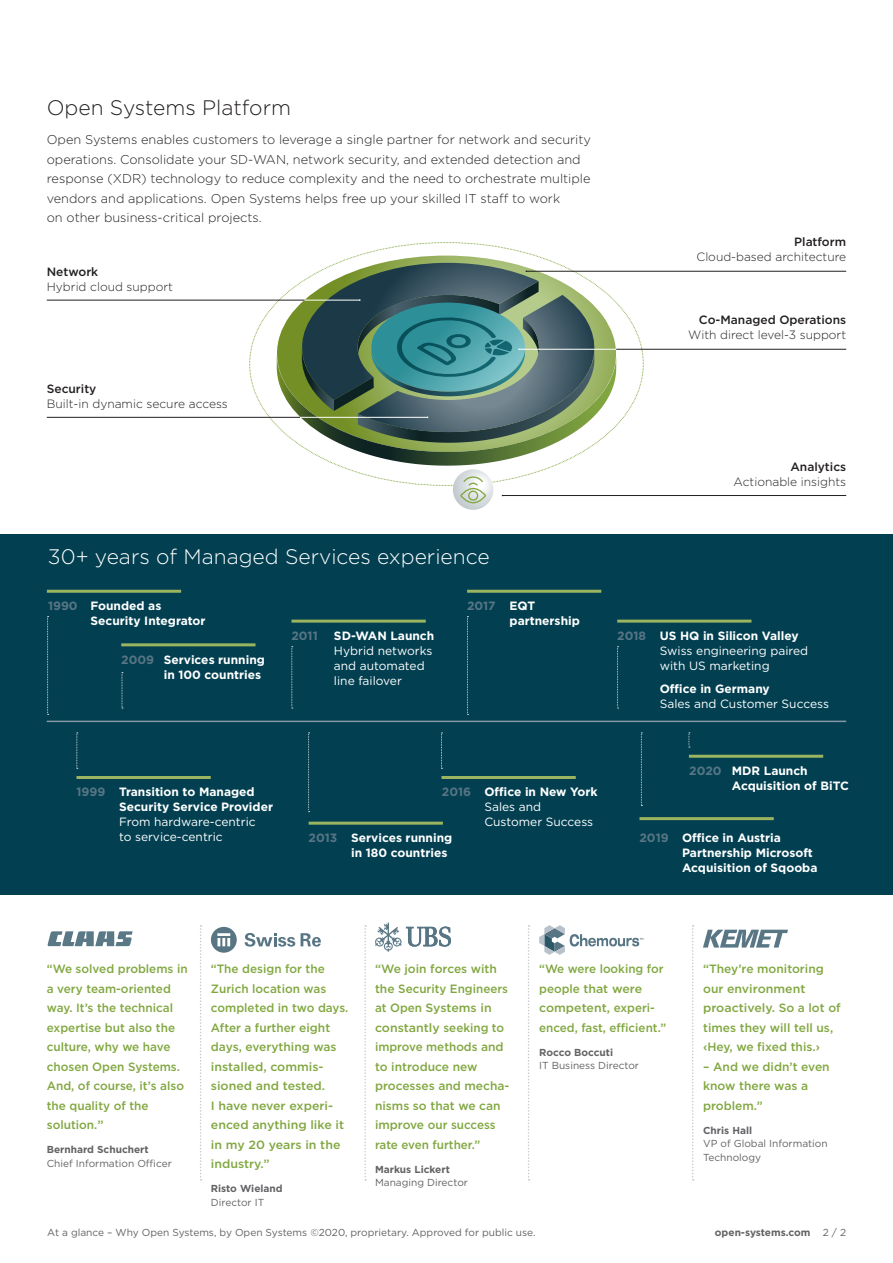
<style>
.page{position:relative;width:893px;height:1263px;background:#fff}
.page>*{position:absolute;margin:0;border:0;box-sizing:border-box;transform-origin:0 0}
.Headline{font:300 21px "Gotham";color:#fff}
.Headline-2{font:300 21px "Gotham";color:#231f20}
.Body_Text{font:300 12.75px/19.5px "Gotham";color:#231f20}
.Body_Text_Small{font:500 12px/19.5px "Gotham";color:#81a740}
.Body_Text-2{font:700 12px/15px "Gotham";color:#fff}
.Body_Text-3{font:12px/15px "Gotham";color:#fff}
.Body_Text-4{font:300 12px/15px "Gotham";color:#231f20;text-align:right}
.Body_Text-5{font:700 12px "Gotham";color:#587584}
.t1{font:10.2px/13.5px "Gotham";color:#636366}
.t2{font:700 10.2px "Gotham";color:#636366}
.s1{font-weight:500}
.s2{color:#587584}
.s3{font-weight:700}
.s4{font-weight:700;color:#587584}
.s5{font-weight:400}
</style>
<div class="page">
<div style="left:0;top:534px;width:893px;height:361px;background:#024051"></div>
<svg style="left:249px;top:242px;width:395px;height:244px"></svg>
<svg style="left:453px;top:469px;width:40px;height:41px"></svg>
<div style="left:460px;top:488px;width:26px;height:15px;border:1px solid #83a840;border-radius:50%"></div>
<div style="left:468px;top:491px;width:10px;height:10px;border:1px solid #83a840;border-radius:50%"></div>
<svg style="left:462px;top:476px;width:22px;height:11px"></svg>
<svg style="left:211px;top:927px;width:26px;height:26px"></svg>
<svg style="left:245px;top:933px;width:50px;height:14px"></svg>
<svg style="left:301px;top:933px;width:20px;height:14px"></svg>
<svg style="left:375px;top:922px;width:76px;height:30px"></svg>
<svg style="left:539px;top:925px;width:104px;height:30px"></svg>
<img style="left:703px;top:929px;width:84px;height:19px">
<svg style="left:364px;top:925px;width:2px;height:255px"></svg>
<svg style="left:200px;top:925px;width:2px;height:255px"></svg>
<svg style="left:528px;top:925px;width:2px;height:255px"></svg>
<svg style="left:692px;top:925px;width:2px;height:255px"></svg>
<hr style="left:47px;top:721px;width:799px;height:1px;background:#8598a4">
<svg style="left:47px;top:616px;width:2px;height:99px"></svg>
<svg style="left:467px;top:616px;width:1px;height:99px"></svg>
<svg style="left:122px;top:672px;width:1px;height:37px"></svg>
<svg style="left:76px;top:732px;width:2px;height:37px"></svg>
<svg style="left:441px;top:732px;width:1px;height:37px"></svg>
<svg style="left:688px;top:732px;width:2px;height:16px"></svg>
<svg style="left:641px;top:732px;width:1px;height:74px"></svg>
<svg style="left:308px;top:732px;width:2px;height:80px"></svg>
<svg style="left:617px;top:646px;width:2px;height:63px"></svg>
<svg style="left:291px;top:646px;width:2px;height:63px"></svg>
<hr style="left:47px;top:590px;width:134px;height:3px;background:#9ab45f">
<hr style="left:121px;top:643px;width:134px;height:3px;background:#9ab45f">
<hr style="left:617px;top:620px;width:134px;height:3px;background:#9ab45f">
<hr style="left:291px;top:620px;width:135px;height:3px;background:#9ab45f">
<hr style="left:441px;top:776px;width:135px;height:3px;background:#9ab45f">
<hr style="left:689px;top:755px;width:134px;height:3px;background:#9ab45f">
<hr style="left:76px;top:776px;width:135px;height:3px;background:#9ab45f">
<hr style="left:639px;top:817px;width:135px;height:3px;background:#9ab45f">
<hr style="left:309px;top:822px;width:134px;height:3px;background:#9ab45f">
<hr style="left:467px;top:590px;width:134px;height:3px;background:#9ab45f">
<hr style="left:502px;top:495px;width:344px;height:1px;background:#231f20">
<hr style="left:616px;top:349px;width:230px;height:1px;background:#231f20">
<hr style="left:519px;top:349px;width:97px;height:1px;background:#fff">
<hr style="left:526px;top:271px;width:320px;height:1px;background:#231f20">
<hr style="left:47px;top:417px;width:253px;height:1px;background:#231f20">
<hr style="left:47px;top:300px;width:257px;height:1px;background:#231f20">
<svg style="left:277px;top:281px;width:317px;height:185px;background:#638578"></svg>
<svg style="left:48px;top:931px;width:85px;height:15px"></svg>
<p class="Headline-2" style="left:47px;top:94px;width:246px">Open Systems Platform</p>
<p class="Body_Text" style="left:47px;top:130px;width:546px">Open Systems enables customers to leverage a single partner for network and security operations. Consolidate your SD-WAN, network security, and extended detection and response (XDR) technology to reduce complexity and the need to orchestrate multiple vendors and applications. Open Systems helps free up your skilled IT staff to work<br>on other business-critical projects.</p>
<p class="Body_Text-4" style="left:47px;top:263px;width:128px;text-align:left"><span class="s1">Network<br></span>Hybrid cloud support</p>
<p class="Body_Text-4" style="left:47px;top:380px;width:183px;text-align:left"><span class="s1">Security<br></span>Built-in dynamic secure access</p>
<p class="Headline" style="left:48px;top:543px;width:443px">30+ years of Managed Services experience</p>
<p class="Body_Text-2" style="left:91px;top:598px;width:117px;text-indent:-43px"><span class="s2">1990</span> Founded as<br>Security Integrator</p>
<p class="Body_Text-2" style="left:164px;top:652px;width:103px;text-indent:-43px"><span class="s2">2009</span> Services running in 100 countries</p>
<p class="Body_Text-5" style="left:291px;top:628px;width:28px">2011</p>
<p class="Body_Text-3" style="left:334px;top:628px;width:102px"><span class="s3">SD-WAN Launch<br></span>Hybrid networks and automated line failover</p>
<p class="Body_Text-2" style="left:510px;top:598px;width:72px;text-indent:-43px"><span class="s2">2017</span> EQT partnership</p>
<p class="Body_Text-4" style="left:696px;top:234px;width:151px"><span class="s1">Platform<br></span>Cloud-based architecture</p>
<p class="Body_Text-4" style="left:688px;top:312px;width:159px"><span class="s1">Co-Managed Operations<br></span>With direct level-3 support</p>
<p class="Body_Text-4" style="left:734px;top:458px;width:114px"><span class="s1">Analytics<br></span>Actionable insights</p>
<p class="Body_Text-3" style="left:660px;top:628px;width:150px;text-indent:-43px"><span class="s4">2018</span> <span class="s3">US HQ in Silicon Valley<br></span>Swiss engineering paired with US marketing</p>
<p class="Body_Text-3" style="left:660px;top:681px;width:171px"><span class="s3">Office in Germany<br></span>Sales and Customer Success</p>
<p class="Body_Text-2" style="left:119px;top:784px;width:156px;text-indent:-43px"><span class="s2">1999</span> Transition to Managed<br>Security Service Provider<br><span class="s5">From hardware-centric<br>to service-centric</span></p>
<p class="Body_Text-3" style="left:484px;top:784px;width:115px;text-indent:-43px"><span class="s4">2016</span> <span class="s3">Office in New York<br></span>Sales and<br>Customer Success</p>
<p class="Body_Text-2" style="left:732px;top:763px;width:119px;text-indent:-43px"><span class="s2">2020</span> MDR Launch<br>Acquisition of BiTC</p>
<p class="Body_Text-2" style="left:351px;top:830px;width:103px;text-indent:-43px"><span class="s2">2013</span> Services running in 180 countries</p>
<p class="Body_Text-2" style="left:682px;top:830px;width:137px;text-indent:-43px"><span class="s2">2019</span> Office in Austria<br>Partnership Microsoft<br>Acquisition of Sqooba</p>
<p class="Body_Text_Small" style="left:47px;top:959px;width:142px">“We solved problems in a very team-oriented way. It’s the technical expertise but also the culture, why we have chosen Open Systems.<br>And, of course, it’s also the quality of the solution.”</p>
<p class="t2" style="left:47px;top:1143px;width:103px">Bernhard Schuchert</p>
<p class="t1" style="left:47px;top:1156px;width:127px">Chief Information Officer</p>
<p class="Body_Text_Small" style="left:211px;top:959px;width:139px">“The design for the<br>Zurich location was completed in two days.<br>After a further eight days, everything was installed, commis&shy;sioned and tested.<br>I have never experi&shy;enced anything like it in my 20 years in the industry.”</p>
<p class="t2" style="left:211px;top:1182px;width:73px">Risto Wieland</p>
<p class="t1" style="left:211px;top:1195px;width:55px">Director IT</p>
<p class="Body_Text_Small" style="left:375px;top:959px;width:136px">“We join forces with the Security Engineers at Open Systems in constantly seeking to improve methods and to introduce new processes and mecha&shy;nisms so that we can improve our success rate even further.”</p>
<p class="t2" style="left:375px;top:1162px;width:76px">Markus Lickert</p>
<p class="t1" style="left:375px;top:1176px;width:94px">Managing Director</p>
<p class="Body_Text_Small" style="left:539px;top:959px;width:128px">“We were looking for people that were competent, experi&shy;enced, fast, efficient.”</p>
<p class="t2" style="left:539px;top:1045px;width:75px">Rocco Boccuti</p>
<p class="t1" style="left:539px;top:1059px;width:101px">IT Business Director</p>
<p class="Body_Text_Small" style="left:703px;top:959px;width:139px">“They’re monitoring our environment proactively. So a lot of times they will tell us, ‹Hey, we fixed this.›</p>
<p class="Body_Text_Small" style="left:703px;top:1056px;width:128px">– And we didn’t even know there was a problem.”</p>
<p class="t2" style="left:703px;top:1123px;width:50px">Chris Hall</p>
<p class="t1" style="left:703px;top:1137px;width:126px">VP of Global Information<br>Technology</p>
<p class="t1" style="left:47px;top:1226px;width:490px">At a glance – Why Open Systems, by Open Systems ©2020, proprietary. Approved for public use.</p>
<p class="t2" style="left:715px;top:1226px;width:133px">open-systems.com <span class="s5">2 / 2</span></p>
</div>
